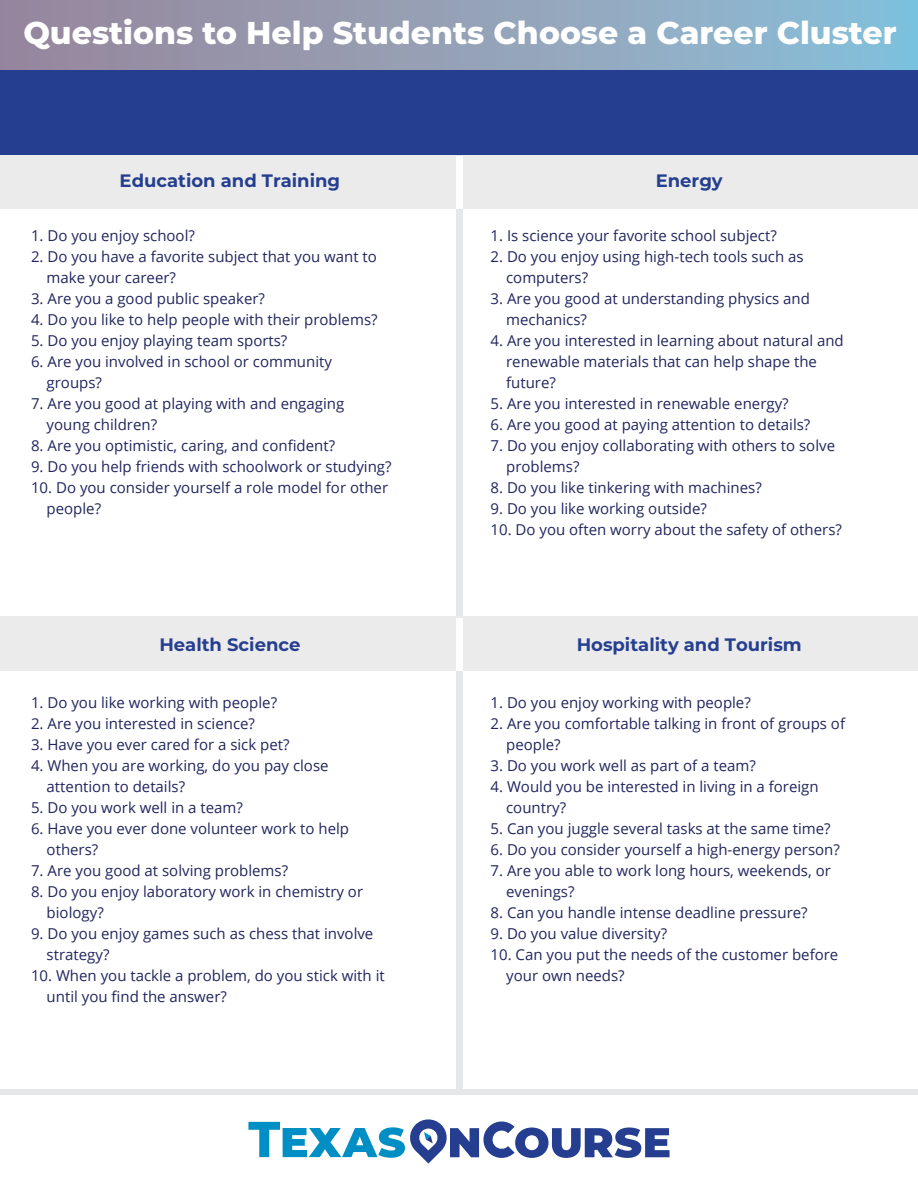
<style>
.page{position:relative;width:918px;height:1188px;background:#fff}
.page>*{position:absolute;margin:0;border:0;box-sizing:border-box;transform-origin:0 0}
.t1{font:800 31.5px "Montserrat";color:#fff}
.t2{font:700 18px "Montserrat";color:#253e8f}
.t3{font:15px/21px "Open Sans";color:#21265e}
</style>
<div class="page">
<div style="left:1px;top:1089px;width:917px;height:6px;background:#e6e7e8"></div>
<div style="left:1px;top:154px;width:917px;height:54px;background:#ebebeb"></div>
<div style="left:456px;top:147px;width:7px;height:948px;background:#e6e7e8"></div>
<div style="left:456px;top:156px;width:7px;height:52px;background:#fff"></div>
<div style="left:1px;top:617px;width:917px;height:54px;background:#ebebeb"></div>
<div style="left:456px;top:618px;width:7px;height:53px;background:#fff"></div>
<div style="left:0;top:0;width:918px;height:75px;background:linear-gradient(to right,#9b8599,#89bfd8)"></div>
<div style="left:0;top:70px;width:918px;height:85px;background:#253e8f"></div>
<svg style="left:248px;top:1119px;width:422px;height:45px"></svg>
<h1 class="t1" style="left:23px;top:10px;width:875px">Questions to Help Students Choose a Career Cluster</h1>
<p class="t2" style="left:120px;top:168px;width:222px">Education and Training</p>
<p class="t3" style="left:31px;top:225px;width:165px">1. Do you enjoy school?</p>
<p class="t3" style="left:47px;top:246px;width:332px;text-indent:-16px">2. Do you have a favorite subject that you want to make your career?</p>
<p class="t3" style="left:31px;top:288px;width:235px">3. Are you a good public speaker?</p>
<p class="t3" style="left:31px;top:309px;width:348px">4. Do you like to help people with their problems?</p>
<p class="t3" style="left:31px;top:330px;width:258px">5. Do you enjoy playing team sports?</p>
<p class="t3" style="left:47px;top:351px;width:287px;text-indent:-16px">6. Are you involved in school or community groups?</p>
<p class="t3" style="left:47px;top:393px;width:299px;text-indent:-16px">7. Are you good at playing with and engaging young children?</p>
<p class="t3" style="left:31px;top:435px;width:306px">8. Are you optimistic, caring, and confident?</p>
<p class="t3" style="left:31px;top:456px;width:362px">9. Do you help friends with schoolwork or studying?</p>
<p class="t3" style="left:47px;top:477px;width:343px;text-indent:-16px">10. Do you consider yourself a role model for other people?</p>
<p class="t2" style="left:159px;top:632px;width:143px">Health Science</p>
<p class="t3" style="left:31px;top:692px;width:248px">1. Do you like working with people?</p>
<p class="t3" style="left:31px;top:713px;width:225px">2. Are you interested in science?</p>
<p class="t3" style="left:31px;top:734px;width:260px">3. Have you ever cared for a sick pet?</p>
<p class="t3" style="left:47px;top:755px;width:283px;text-indent:-16px">4. When you are working, do you pay close attention to details?</p>
<p class="t3" style="left:31px;top:797px;width:213px">5. Do you work well in a team?</p>
<p class="t3" style="left:47px;top:818px;width:304px;text-indent:-16px">6. Have you ever done volunteer work to help others?</p>
<p class="t3" style="left:31px;top:860px;width:259px">7. Are you good at solving problems?</p>
<p class="t3" style="left:47px;top:881px;width:318px;text-indent:-16px">8. Do you enjoy laboratory work in chemistry or biology?</p>
<p class="t3" style="left:47px;top:923px;width:328px;text-indent:-16px">9. Do you enjoy games such as chess that involve strategy?</p>
<p class="t3" style="left:47px;top:965px;width:340px;text-indent:-16px">10. When you tackle a problem, do you stick with it until you find the answer?</p>
<p class="t2" style="left:656px;top:168px;width:68px">Energy</p>
<p class="t3" style="left:491px;top:225px;width:288px">1. Is science your favorite school subject?</p>
<p class="t3" style="left:506px;top:246px;width:299px;text-indent:-16px">2. Do you enjoy using high-tech tools such as computers?</p>
<p class="t3" style="left:506px;top:288px;width:305px;text-indent:-16px">3. Are you good at understanding physics and mechanics?</p>
<p class="t3" style="left:506px;top:330px;width:339px;text-indent:-16px">4. Are you interested in learning about natural and renewable materials that can help shape the future?</p>
<p class="t3" style="left:491px;top:393px;width:300px">5. Are you interested in renewable energy?</p>
<p class="t3" style="left:491px;top:414px;width:321px">6. Are you good at paying attention to details?</p>
<p class="t3" style="left:506px;top:435px;width:330px;text-indent:-16px">7. Do you enjoy collaborating with others to solve problems?</p>
<p class="t3" style="left:491px;top:477px;width:273px">8. Do you like tinkering with machines?</p>
<p class="t3" style="left:491px;top:498px;width:218px">9. Do you like working outside?</p>
<p class="t3" style="left:491px;top:519px;width:353px">10. Do you often worry about the safety of others?</p>
<p class="t2" style="left:577px;top:632px;width:227px">Hospitality and Tourism</p>
<p class="t3" style="left:491px;top:692px;width:262px">1. Do you enjoy working with people?</p>
<p class="t3" style="left:506px;top:713px;width:340px;text-indent:-16px">2. Are you comfortable talking in front of groups of people?</p>
<p class="t3" style="left:491px;top:755px;width:267px">3. Do you work well as part of a team?</p>
<p class="t3" style="left:506px;top:776px;width:314px;text-indent:-16px">4. Would you be interested in living in a foreign country?</p>
<p class="t3" style="left:491px;top:818px;width:342px">5. Can you juggle several tasks at the same time?</p>
<p class="t3" style="left:491px;top:839px;width:351px">6. Do you consider yourself a high-energy person?</p>
<p class="t3" style="left:506px;top:860px;width:326px;text-indent:-16px">7. Are you able to work long hours, weekends, or evenings?</p>
<p class="t3" style="left:491px;top:902px;width:319px">8. Can you handle intense deadline pressure?</p>
<p class="t3" style="left:491px;top:923px;width:178px">9. Do you value diversity?</p>
<p class="t3" style="left:506px;top:944px;width:334px;text-indent:-16px">10. Can you put the needs of the customer before your own needs?</p>
</div>
